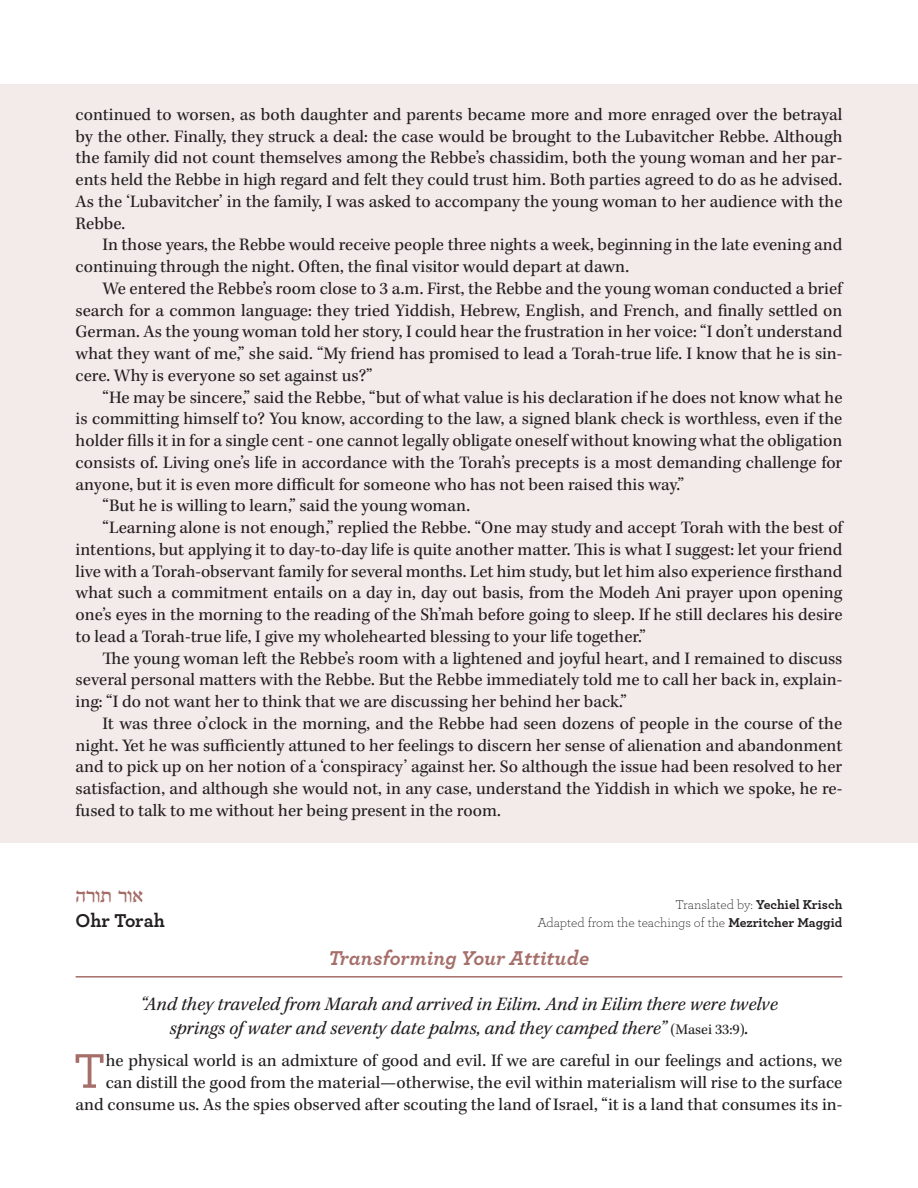
<style>
.page{position:relative;width:918px;height:1188px;background:#fff}
.page>*{position:absolute;margin:0;border:0;box-sizing:border-box;transform-origin:0 0}
.Chayus_Main_First{font:500 51px "Archer";color:#a56e69}
.Chayus_Heading{font:italic 700 21px "Archer";letter-spacing:-.005em;color:#a56e69}
.Chayus_Heb_Sec_Title{font:21px "Fb Poetika";color:#a56e69}
.Chayus_Eng_Pasuk{font:italic 19.5px/24px "Kepler Std";color:#231f20;text-align:center}
.Chayus_Eng_Sec_Title{font:700 19.5px "Archer";letter-spacing:-.005em;color:#231f20}
.Chayus_Main_Text{font:18px/21.8px "Kepler Std";color:#231f20;text-align:justify}
.Chayus_Main_First-2{font:18px/21.8px "Kepler Std";color:#231f20;text-align:right}
.Chayus_Credits{font:300 13.5px/18px "Archer";letter-spacing:-.005em;color:#231f20;text-align:right}
.s1{font-weight:700}
.s2{font-style:normal;font-size:15px}
</style>
<div class="page">
<div style="left:0;top:84px;width:918px;height:20px;background:#f3ebe9"></div>
<div style="left:0;top:94px;width:918px;height:749px;background:#f3ebe9"></div>
<hr style="left:76px;top:976px;width:766px;height:2px;background:#a56e69">
<p class="Chayus_Main_Text" style="left:76px;top:104px;width:768px">continued to worsen, as both daughter and parents became more and more enraged over the betrayal by the other. Finally, they struck a deal: the case would be brought to the Lubavitcher Rebbe. Although the family did not count themselves among the Rebbe’s chassidim, both the young woman and her par&shy;ents held the Rebbe in high regard and felt they could trust him. Both parties agreed to do as he advised.<br>As the ‘Lubavitcher’ in the family, I was asked to accompany the young woman to her audience with the Rebbe.</p>
<p class="Chayus_Main_Text" style="left:76px;top:235px;width:768px;text-indent:27px">In those years, the Rebbe would receive people three nights a week, beginning in the late evening and continuing through the night. Often, the final visitor would depart at dawn.</p>
<p class="Chayus_Main_Text" style="left:76px;top:278px;width:768px;text-indent:27px">We entered the Rebbe’s room close to 3 a.m. First, the Rebbe and the young woman conducted a brief search for a common language: they tried Yiddish, Hebrew, English, and French, and finally settled on German. As the young woman told her story, I could hear the frustration in her voice: “I don’t understand what they want of me,” she said. “My friend has promised to lead a Torah-true life. I know that he is sin&shy;cere. Why is everyone so set against us?”</p>
<p class="Chayus_Main_Text" style="left:76px;top:387px;width:768px;text-indent:27px">“He may be sincere,” said the Rebbe, “but of what value is his declaration if he does not know what he is committing himself to? You know, according to the law, a signed blank check is worthless, even if the holder fills it in for a single cent - one cannot legally obligate oneself without knowing what the obligation consists of. Living one’s life in accordance with the Torah’s precepts is a most demanding challenge for anyone, but it is even more difficult for someone who has not been raised this way.”</p>
<p class="Chayus_Main_Text" style="left:103px;top:496px;width:369px">“But he is willing to learn,” said the young woman.</p>
<p class="Chayus_Main_Text" style="left:76px;top:517px;width:768px;text-indent:27px">“Learning alone is not enough,” replied the Rebbe. “One may study and accept Torah with the best of intentions, but applying it to day-to-day life is quite another matter. This is what I suggest: let your friend live with a Torah-observant family for several months. Let him study, but let him also experience firsthand what such a commitment entails on a day in, day out basis, from the Modeh Ani prayer upon opening one’s eyes in the morning to the reading of the Sh’mah before going to sleep. If he still declares his desire to lead a Torah-true life, I give my wholehearted blessing to your life together.”</p>
<p class="Chayus_Main_Text" style="left:76px;top:648px;width:768px;text-indent:27px">The young woman left the Rebbe’s room with a lightened and joyful heart, and I remained to discuss several personal matters with the Rebbe. But the Rebbe immediately told me to call her back in, explain&shy;ing: “I do not want her to think that we are discussing her behind her back.”</p>
<p class="Chayus_Main_Text" style="left:76px;top:713px;width:768px;text-indent:27px">It was three o’clock in the morning, and the Rebbe had seen dozens of people in the course of the night. Yet he was sufficiently attuned to her feelings to discern her sense of alienation and abandonment and to pick up on her notion of a ‘conspiracy’ against her. So although the issue had been resolved to her satisfaction, and although she would not, in any case, understand the Yiddish in which we spoke, he re&shy;fused to talk to me without her being present in the room.</p>
<p class="Chayus_Heb_Sec_Title" style="left:76px;top:886px;width:69px">אורתורה</p>
<p class="Chayus_Eng_Sec_Title" style="left:76px;top:905px;width:91px">Ohr Torah</p>
<p class="Chayus_Credits" style="left:537px;top:895px;width:306px">Translated by: <span class="s1">Yechiel Krisch<br></span>Adapted from the teachings of the <span class="s1">Mezritcher Maggid</span></p>
<p class="Chayus_Heading" style="left:329px;top:942px;width:262px">Transforming Your Attitude</p>
<p class="Chayus_Eng_Pasuk" style="left:140px;top:992px;width:639px">“And they traveled from Marah and arrived in Eilim. And in Eilim there were twelve springs of water and seventy date palms, and they camped there” <span class="s2">(Masei 33:9)</span>.</p>
<p class="Chayus_Main_First-2" style="left:76px;top:1050px;width:768px">he physical world is an admixture of good and evil. If we are careful in our feelings and actions, we can distill the good from the material—otherwise, the evil within materialism will rise to the surface and consume us. As the spies observed after scouting the land of Israel, “it is a land that consumes its in-</p>
<p class="Chayus_Main_First" style="left:73px;top:1034px;width:34px">T</p>
</div>
